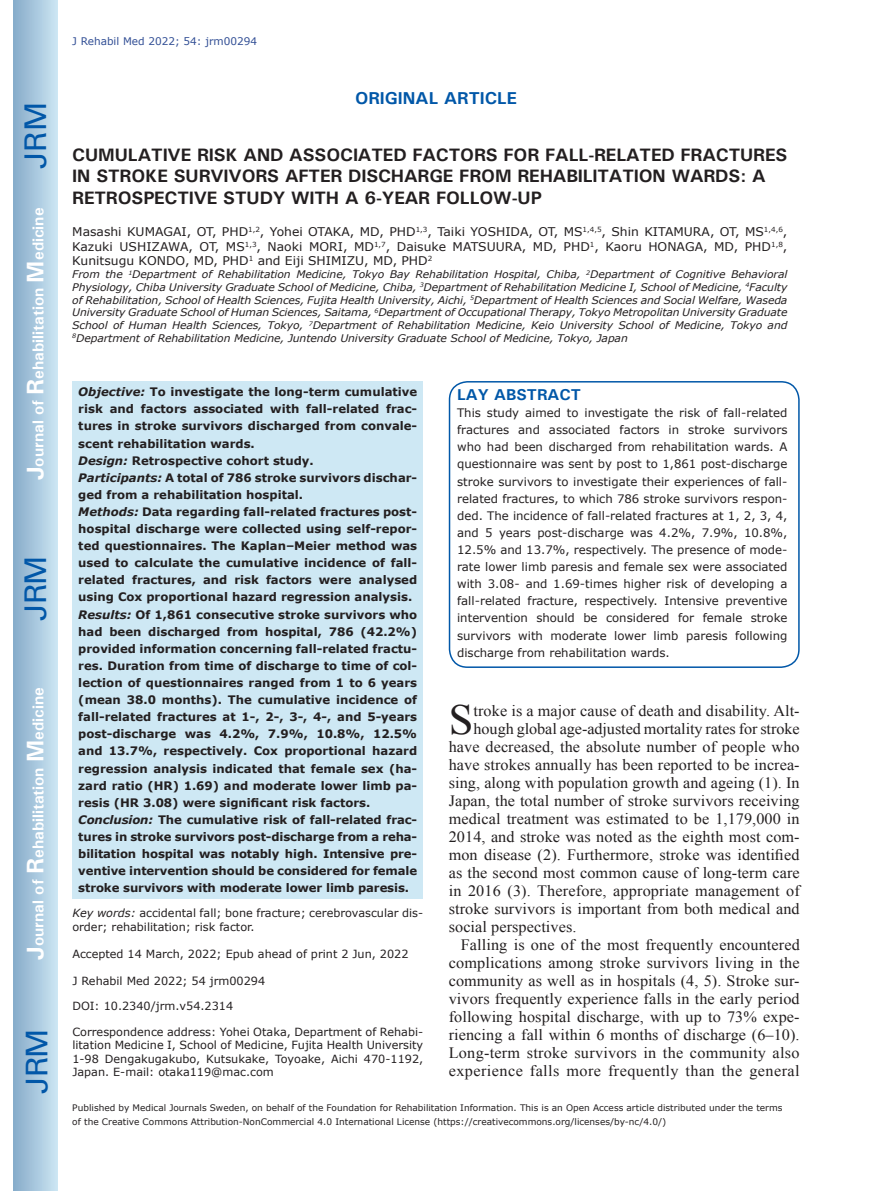
<style>
.page{position:relative;width:872px;height:1191px;background:#fff}
.page>*{position:absolute;margin:0;border:0;box-sizing:border-box;transform-origin:0 0}
.Drop_cap_text{font:42.9px "Times New Roman";color:#231f20}
.t1{font:30px "Univers";letter-spacing:-.03em;color:#0157a8}
.Aticle_tittle{font:700 18px/21.6px "Univers";letter-spacing:-.01em;color:#231f20}
.t2{font:700 17.25px "Univers";color:#0157a8}
.Drop_cap_text-2{font:15.75px "Times New Roman";letter-spacing:.005em;color:#231f20}
.Txi{font:15.75px/18px "Times New Roman";letter-spacing:.025em;color:#231f20;text-align:justify}
.t3{font:700 15.75px "Univers";color:#fff}
.Rubrik_2{font:700 15.75px "Univers";color:#0157a8}
.Author{font:12px/14.4px "Verdana";color:#231f20;text-align:justify}
.Abstract{font:700 11.7px/17.1px "Verdana";color:#231f20;text-align:justify}
.Abstract-2{font:11.7px/17.1px "Verdana";color:#231f20;text-align:justify}
.Corr_Adress{font:11.25px/13.5px "Verdana";color:#231f20;text-align:justify}
.Keywords{font:11.25px/13.5px "Verdana";color:#231f20}
.Accept_Epub{font:11.25px "Verdana";color:#231f20}
.Ref_sid{font:11.25px "Verdana";color:#231f20}
.Adress{font:italic 10.5px/12.8px "Verdana";letter-spacing:-.01em;color:#231f20;text-align:justify}
.t4{font:10.5px "Verdana";color:#324f95}
.t5{font:9px/13.5px "Verdana";color:#231f20}
.s1{font-size:24px}
.s2{font-style:italic}
</style>
<div class="page">
<div style="left:14px;top:0;width:43px;height:1191px;background:linear-gradient(to right,#88acca,#cbe5f2)"></div>
<div style="left:72px;top:381px;width:351px;height:517px;background:#cee8f4"></div>
<div style="left:449px;top:381px;width:350px;height:287px;border:2px solid #0157a8;border-radius:18px"></div>
<h2 class="t1" style="left:18px;top:169px;width:68px;rotate:-90deg">JRM</h2>
<h3 class="t3" style="left:28px;top:480px;width:274px;rotate:-90deg"><span class="s1">J</span>ournal of <span class="s1">R</span>ehabilitation <span class="s1">M</span>edicine</h3>
<h2 class="t1" style="left:18px;top:620px;width:67px;rotate:-90deg">JRM</h2>
<h3 class="t3" style="left:28px;top:959px;width:274px;rotate:-90deg"><span class="s1">J</span>ournal of <span class="s1">R</span>ehabilitation <span class="s1">M</span>edicine</h3>
<h2 class="t1" style="left:19px;top:1093px;width:67px;rotate:-90deg">JRM</h2>
<p class="t4" style="left:72px;top:35px;width:186px">J Rehabil Med 2022; 54: jrm00294</p>
<h3 class="t2" style="left:355px;top:87px;width:163px">ORIGINAL ARTICLE</h3>
<p class="Aticle_tittle" style="left:72px;top:143px;width:716px">CUMULATIVE RISK AND ASSOCIATED FACTORS FOR FALL-RELATED FRACTURES<br>IN STROKE SURVIVORS AFTER DISCHARGE FROM REHABILITATION WARDS: A<br>RETROSPECTIVE STUDY WITH A 6-YEAR FOLLOW-UP</p>
<p class="Author" style="left:72px;top:225px;width:716px">Masashi KUMAGAI, OT, PHD<sup>1,2</sup>, Yohei OTAKA, MD, PHD<sup>1,3</sup>, Taiki YOSHIDA, OT, MS<sup>1,4,5</sup>, Shin KITAMURA, OT, MS<sup>1,4,6</sup>, Kazuki USHIZAWA, OT, MS<sup>1,3</sup>, Naoki MORI, MD<sup>1,7</sup>, Daisuke MATSUURA, MD, PHD<sup>1</sup>, Kaoru HONAGA, MD, PHD<sup>1,8</sup>, Kunitsugu KONDO, MD, PHD<sup>1</sup> and Eiji SHIMIZU, MD, PHD<sup>2</sup></p>
<p class="Adress" style="left:72px;top:268px;width:716px">From the <sup>1</sup>Department of Rehabilitation Medicine, Tokyo Bay Rehabilitation Hospital, Chiba, <sup>2</sup>Department of Cognitive Behavioral Physiology, Chiba University Graduate School of Medicine, Chiba, <sup>3</sup>Department of Rehabilitation Medicine I, School of Medicine, <sup>4</sup>Faculty of Rehabilitation, School of Health Sciences, Fujita Health University, Aichi, <sup>5</sup>Department of Health Sciences and Social Welfare, Waseda University Graduate School of Human Sciences, Saitama, <sup>6</sup>Department of Occupational Therapy, Tokyo Metropolitan University Graduate School of Human Health Sciences, Tokyo, <sup>7</sup>Department of Rehabilitation Medicine, Keio University School of Medicine, Tokyo and <sup>8</sup>Department of Rehabilitation Medicine, Juntendo University Graduate School of Medicine, Tokyo, Japan</p>
<p class="Abstract" style="left:78px;top:383px;width:340px"><span class="s2">Objective:</span> To investigate the long-term cumulative risk and factors associated with fall-related frac&shy;tures in stroke survivors discharged from convale&shy;scent rehabilitation wards.</p>
<p class="Abstract" style="left:78px;top:452px;width:237px"><span class="s2">Design:</span> Retrospective cohort study.</p>
<p class="Abstract" style="left:78px;top:469px;width:340px"><span class="s2">Participants:</span> A total of 786 stroke survivors dischar&shy;ged from a rehabilitation hospital.</p>
<p class="Abstract" style="left:78px;top:503px;width:340px"><span class="s2">Methods:</span> Data regarding fall-related fractures post&shy;hospital discharge were collected using self-repor&shy;ted questionnaires. The Kaplan–Meier method was used to calculate the cumulative incidence of fall&shy;related fractures, and risk factors were analysed using Cox proportional hazard regression analysis.</p>
<p class="Abstract" style="left:78px;top:606px;width:340px"><span class="s2">Results:</span> Of 1,861 consecutive stroke survivors who had been discharged from hospital, 786 (42.2%) provided information concerning fall-related fractu&shy;res. Duration from time of discharge to time of col&shy;lection of questionnaires ranged from 1 to 6 years (mean 38.0 months). The cumulative incidence of fall-related fractures at 1-, 2-, 3-, 4-, and 5-years post-discharge was 4.2%, 7.9%, 10.8%, 12.5% and 13.7%, respectively. Cox proportional hazard regression analysis indicated that female sex (ha&shy;zard ratio (HR) 1.69) and moderate lower limb pa&shy;resis (HR 3.08) were significant risk factors.</p>
<p class="Abstract" style="left:78px;top:811px;width:340px"><span class="s2">Conclusion:</span> The cumulative risk of fall-related frac&shy;tures in stroke survivors post-discharge from a reha&shy;bilitation hospital was notably high. Intensive pre&shy;ventive intervention should be considered for female stroke survivors with moderate lower limb paresis.</p>
<p class="Keywords" style="left:72px;top:906px;width:352px"><span class="s2">Key words:</span> accidental fall; bone fracture; cerebrovascular dis&shy;order; rehabilitation; risk factor.</p>
<p class="Accept_Epub" style="left:72px;top:946px;width:338px">Accepted 14 March, 2022; Epub ahead of print 2 Jun, 2022</p>
<p class="Ref_sid" style="left:72px;top:973px;width:194px">J Rehabil Med 2022; 54 jrm00294</p>
<p class="Corr_Adress" style="left:72px;top:999px;width:162px">DOI: 10.2340/jrm.v54.2314</p>
<p class="Corr_Adress" style="left:72px;top:1024px;width:352px">Correspondence address: Yohei Otaka, Department of Rehabi&shy;litation Medicine I, School of Medicine, Fujita Health University 1-98 Dengakugakubo, Kutsukake, Toyoake, Aichi 470-1192, Japan. E-mail: otaka119@mac.com</p>
<p class="Rubrik_2" style="left:457px;top:384px;width:125px">LAY ABSTRACT</p>
<p class="Abstract-2" style="left:457px;top:404px;width:332px">This study aimed to investigate the risk of fall-related fractures and associated factors in stroke survivors who had been discharged from rehabilitation wards. A questionnaire was sent by post to 1,861 post-discharge stroke survivors to investigate their experiences of fall&shy;related fractures, to which 786 stroke survivors respon&shy;ded. The incidence of fall-related fractures at 1, 2, 3, 4, and 5 years post-discharge was 4.2%, 7.9%, 10.8%, 12.5% and 13.7%, respectively. The presence of mode&shy;rate lower limb paresis and female sex were associated with 3.08- and 1.69-times higher risk of developing a fall-related fracture, respectively. Intensive preventive intervention should be considered for female stroke survivors with moderate lower limb paresis following discharge from rehabilitation wards.</p>
<p class="Drop_cap_text" style="left:449px;top:690px;width:26px">S</p>
<p class="Drop_cap_text-2" style="left:473px;top:700px;width:327px">troke is a major cause of death and disability. Alt-</p>
<p class="Drop_cap_text-2" style="left:473px;top:718px;width:327px">hough global age-adjusted mortality rates for stroke</p>
<p class="Drop_cap_text-2" style="left:449px;top:736px;width:352px">have decreased, the absolute number of people who</p>
<p class="Drop_cap_text-2" style="left:449px;top:754px;width:352px">have strokes annually has been reported to be increa-</p>
<p class="Drop_cap_text-2" style="left:449px;top:772px;width:352px">sing, along with population growth and ageing (1). In</p>
<p class="Drop_cap_text-2" style="left:449px;top:790px;width:352px">Japan, the total number of stroke survivors receiving</p>
<p class="Drop_cap_text-2" style="left:449px;top:808px;width:352px">medical treatment was estimated to be 1,179,000 in</p>
<p class="Drop_cap_text-2" style="left:449px;top:826px;width:352px">2014, and stroke was noted as the eighth most com-</p>
<p class="Drop_cap_text-2" style="left:449px;top:844px;width:352px">mon disease (2). Furthermore, stroke was identified</p>
<p class="Drop_cap_text-2" style="left:449px;top:862px;width:352px">as the second most common cause of long-term care</p>
<p class="Drop_cap_text-2" style="left:449px;top:880px;width:352px">in 2016 (3). Therefore, appropriate management of</p>
<p class="Drop_cap_text-2" style="left:449px;top:898px;width:352px">stroke survivors is important from both medical and</p>
<p class="Drop_cap_text-2" style="left:449px;top:916px;width:129px">social perspectives.</p>
<p class="Txi" style="left:449px;top:935px;width:352px;text-indent:12px">Falling is one of the most frequently encountered complications among stroke survivors living in the community as well as in hospitals (4, 5). Stroke sur&shy;vivors frequently experience falls in the early period following hospital discharge, with up to 73% expe&shy;riencing a fall within 6 months of discharge (6–10).<br>Long-term stroke survivors in the community also experience falls more frequently than the general</p>
<p class="t5" style="left:72px;top:1101px;width:711px">Published by Medical Journals Sweden, on behalf of the Foundation for Rehabilitation Information. This is an Open Access article distributed under the terms of the Creative Commons Attribution-NonCommercial 4.0 International License (https://creativecommons.org/licenses/by-nc/4.0/)</p>
</div>
